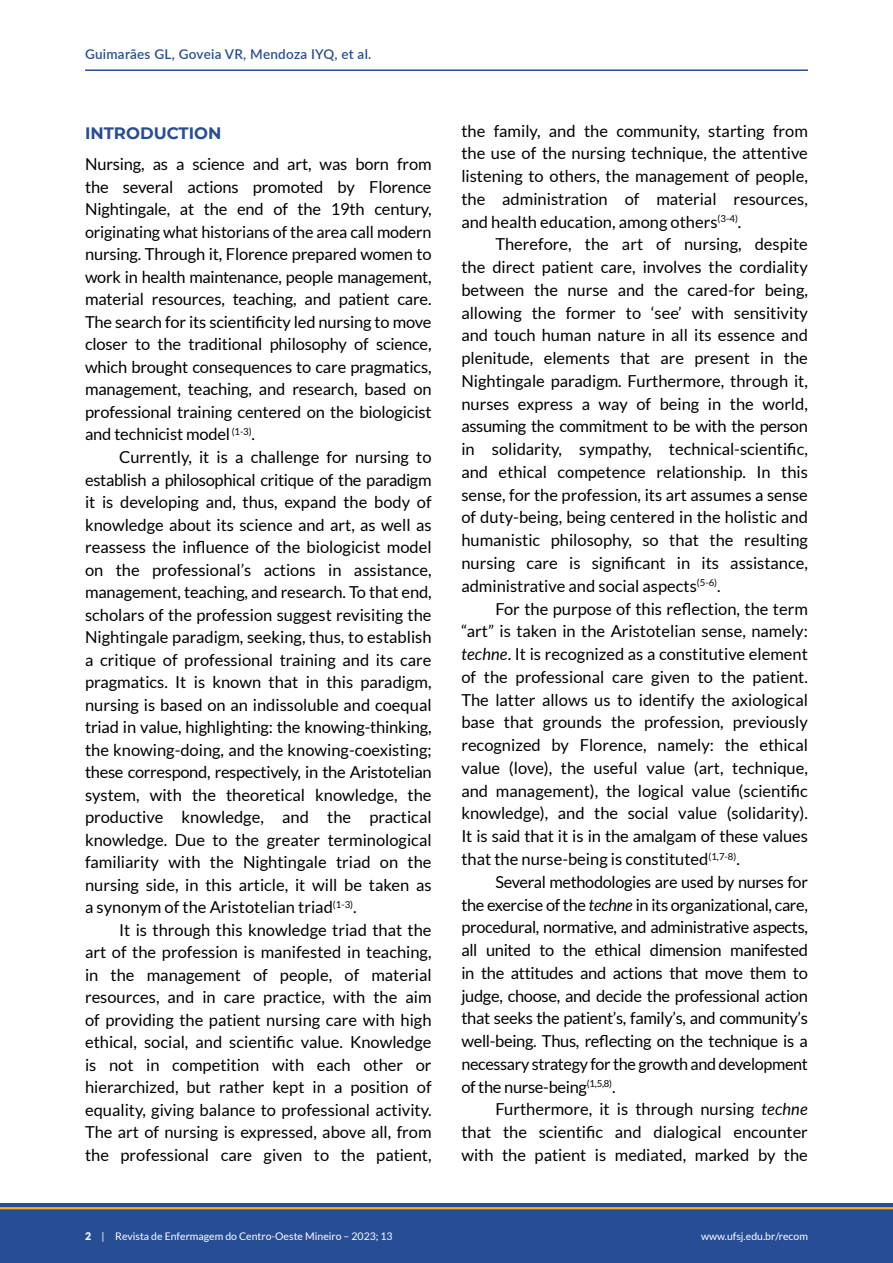
<style>
.page{position:relative;width:893px;height:1263px;background:#fff}
.page>*{position:absolute;margin:0;border:0;box-sizing:border-box;transform-origin:0 0}
.t1{font:16.5px/22.5px "Lato";color:#000;text-align:justify}
.t2{font:700 16.5px "Montserrat";color:#274d95}
.t3{font:600 13.5px "Lato";letter-spacing:.02em;color:#274d95}
.t4{font:10.5px "Lato";color:#fff}
.s1{font-style:italic}
.s2{font-weight:900}
</style>
<div class="page">
<div style="left:0;top:1203px;width:893px;height:60px;background:#274d95"></div>
<hr style="left:0;top:1207px;width:893px;height:2px;background:#ffb011">
<hr style="left:85px;top:69px;width:723px;height:2px;background:#274d95">
<p class="t3" style="left:85px;top:44px;width:288px">Guimarães GL, Goveia VR, Mendoza IYQ, et al.</p>
<p class="t2" style="left:85px;top:122px;width:138px">INTRODUCTION</p>
<p class="t1" style="left:85px;top:153px;width:348px">Nursing, as a science and art, was born from the several actions promoted by Florence Nightingale, at the end of the 19th century, originating what historians of the area call modern nursing. Through it, Florence prepared women to work in health maintenance, people management, material resources, teaching, and patient care.<br>The search for its scientificity led nursing to move closer to the traditional philosophy of science, which brought consequences to care pragmatics, management, teaching, and research, based on professional training centered on the biologicist and technicist model <sup>(1-3)</sup>.</p>
<p class="t1" style="left:85px;top:446px;width:348px;text-indent:34px">Currently, it is a challenge for nursing to establish a philosophical critique of the paradigm it is developing and, thus, expand the body of knowledge about its science and art, as well as reassess the influence of the biologicist model on the professional’s actions in assistance, management, teaching, and research. To that end, scholars of the profession suggest revisiting the Nightingale paradigm, seeking, thus, to establish a critique of professional training and its care pragmatics. It is known that in this paradigm, nursing is based on an indissoluble and coequal triad in value, highlighting: the knowing-thinking, the knowing-doing, and the knowing-coexisting; these correspond, respectively, in the Aristotelian system, with the theoretical knowledge, the productive knowledge, and the practical knowledge. Due to the greater terminological familiarity with the Nightingale triad on the nursing side, in this article, it will be taken as a synonym of the Aristotelian triad<sup>(1-3)</sup>.</p>
<p class="t1" style="left:85px;top:918px;width:348px;text-indent:34px">It is through this knowledge triad that the art of the profession is manifested in teaching, in the management of people, of material resources, and in care practice, with the aim of providing the patient nursing care with high ethical, social, and scientific value. Knowledge is not in competition with each other or hierarchized, but rather kept in a position of equality, giving balance to professional activity.<br>The art of nursing is expressed, above all, from the professional care given to the patient,</p>
<p class="t1" style="left:461px;top:119px;width:348px">the family, and the community, starting from the use of the nursing technique, the attentive listening to others, the management of people, the administration of material resources, and health education, among others<sup>(3-4)</sup>.</p>
<p class="t1" style="left:461px;top:233px;width:348px;text-indent:34px">Therefore, the art of nursing, despite the direct patient care, involves the cordiality between the nurse and the cared-for being, allowing the former to ‘see’ with sensitivity and touch human nature in all its essence and plenitude, elements that are present in the Nightingale paradigm. Furthermore, through it, nurses express a way of being in the world, assuming the commitment to be with the person in solidarity, sympathy, technical-scientific, and ethical competence relationship. In this sense, for the profession, its art assumes a sense of duty-being, being centered in the holistic and humanistic philosophy, so that the resulting nursing care is significant in its assistance, administrative and social aspects<sup>(5-6)</sup>.</p>
<p class="t1" style="left:461px;top:597px;width:348px;text-indent:34px">For the purpose of this reflection, the term “art” is taken in the Aristotelian sense, namely: <span class="s1">techne</span>. It is recognized as a constitutive element of the professional care given to the patient.<br>The latter allows us to identify the axiological base that grounds the profession, previously recognized by Florence, namely: the ethical value (love), the useful value (art, technique, and management), the logical value (scientific knowledge), and the social value (solidarity).<br>It is said that it is in the amalgam of these values that the nurse-being is constituted<sup>(1,7-8)</sup>.</p>
<p class="t1" style="left:461px;top:870px;width:348px;text-indent:34px">Several methodologies are used by nurses for the exercise of the <span class="s1">techne</span> in its organizational, care, procedural, normative, and administrative aspects, all united to the ethical dimension manifested in the attitudes and actions that move them to judge, choose, and decide the professional action that seeks the patient’s, family’s, and community’s well-being. Thus, reflecting on the technique is a necessary strategy for the growth and development of the nurse-being<sup>(1,5,8)</sup>.</p>
<p class="t1" style="left:461px;top:1098px;width:348px;text-indent:34px">Furthermore, it is through nursing <span class="s1">techne </span>that the scientific and dialogical encounter with the patient is mediated, marked by the</p>
<p class="t4" style="left:85px;top:1230px;width:309px"><span class="s2">2</span> | Revista de Enfermagem do Centro-Oeste Mineiro – 2023; 13</p>
<p class="t4" style="left:701px;top:1230px;width:108px">www.ufsj.edu.br/recom</p>
</div>
